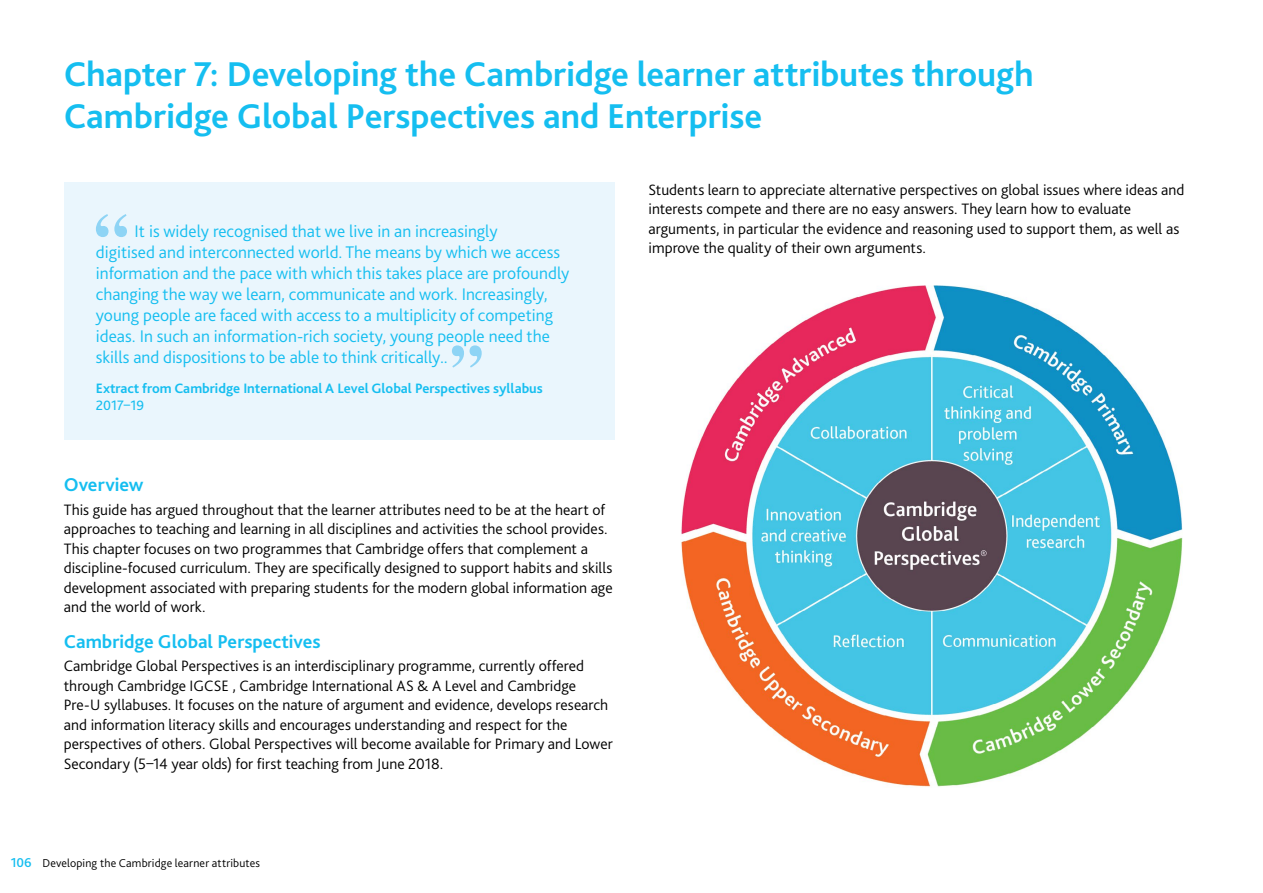
<style>
.page{position:relative;width:1263px;height:893px;background:#fff}
.page>*{position:absolute;margin:0;border:0;box-sizing:border-box;transform-origin:0 0}
.t1{font:700 36px/42px "Bliss Pro";letter-spacing:-.005em;color:#15bef0}
.t2{font:700 19.5px "Bliss Pro";color:#15bef0}
.t3{font:300 17.7px/21px "Bliss Pro";color:#15bef0}
.t4{font:300 15.75px/19.5px "Bliss Pro";color:#000}
.t5{font:700 14.25px "Bliss Pro";color:#15bef0}
.t6{font:14.25px "Bliss Pro";color:#15bef0}
.t7{font:300 12px "Bliss Pro";letter-spacing:.015em;color:#000}
.s1{font-weight:500;font-size:13.5px;color:#15bef0}
</style>
<div class="page">
<div style="left:64px;top:183px;width:550px;height:257px;background:#eaf6fd"></div>
<svg style="left:96px;top:214px;width:31px;height:23px"></svg>
<svg style="left:452px;top:345px;width:30px;height:23px"></svg>
<img style="left:681px;top:285px;width:502px;height:502px">
<h1 class="t1" style="left:64px;top:53px;width:971px">Chapter 7: Developing the Cambridge learner attributes through<br>Cambridge Global Perspectives and Enterprise</h1>
<p class="t3" style="left:96px;top:221px;width:475px;text-indent:39px">It is widely recognised that we live in an increasingly<br>digitised and interconnected world. The means by which we access information and the pace with which this takes place are profoundly changing the way we learn, communicate and work. Increasingly, young people are faced with access to a multiplicity of competing ideas. In such an information-rich society, young people need the skills and dispositions to be able to think critically..</p>
<p class="t5" style="left:96px;top:379px;width:448px">Extract from Cambridge International A Level Global Perspectives syllabus</p>
<p class="t6" style="left:96px;top:396px;width:50px">2017–19</p>
<p class="t2" style="left:64px;top:472px;width:81px">Overview</p>
<p class="t4" style="left:64px;top:500px;width:550px">This guide has argued throughout that the learner attributes need to be at the heart of approaches to teaching and learning in all disciplines and activities the school provides.<br>This chapter focuses on two programmes that Cambridge offers that complement a discipline-focused curriculum. They are specifically designed to support habits and skills development associated with preparing students for the modern global information age and the world of work.</p>
<p class="t2" style="left:64px;top:629px;width:258px">Cambridge Global Perspectives</p>
<p class="t4" style="left:64px;top:656px;width:550px">Cambridge Global Perspectives is an interdisciplinary programme, currently offered through Cambridge IGCSE , Cambridge International AS &amp; A Level and Cambridge Pre-U syllabuses. It focuses on the nature of argument and evidence, develops research and information literacy skills and encourages understanding and respect for the perspectives of others. Global Perspectives will become available for Primary and Lower Secondary (5–14 year olds) for first teaching from June 2018.</p>
<p class="t7" style="left:11px;top:855px;width:251px"><span class="s1">106</span> Developing the Cambridge learner attributes</p>
<p class="t4" style="left:648px;top:180px;width:538px">Students learn to appreciate alternative perspectives on global issues where ideas and interests compete and there are no easy answers. They learn how to evaluate arguments, in particular the evidence and reasoning used to support them, as well as improve the quality of their own arguments.</p>
</div>
